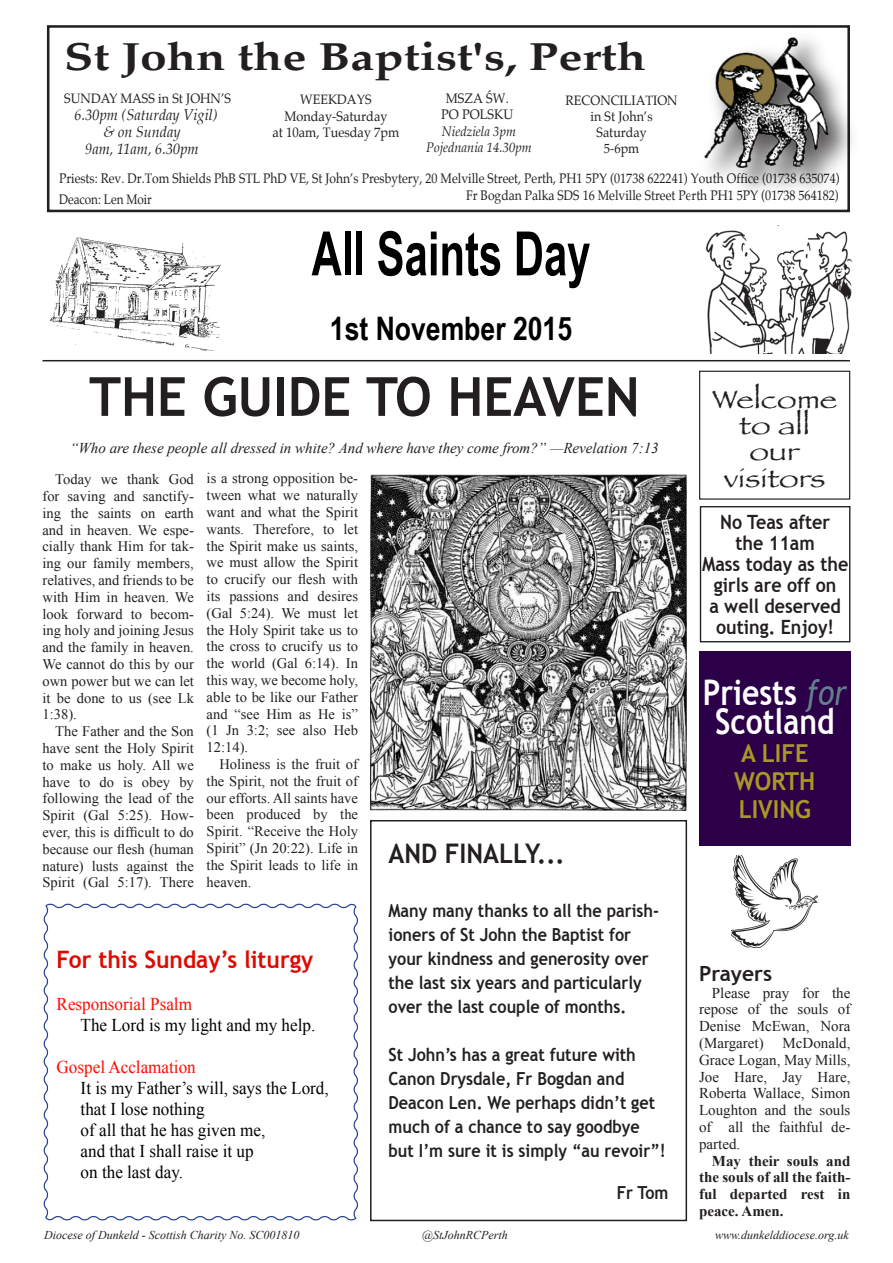
<style>
.page{position:relative;width:893px;height:1263px;background:#fff}
.page>*{position:absolute;margin:0;border:0;box-sizing:border-box;transform-origin:0 0}
.t1{font:700 61.2px "Arial Narrow";color:#000;scale:.83 1}
.t2{font:700 54px "Trebuchet MS";color:#231f20}
.t3{font:700 38.85px "Palatino";color:#231f20;scale:1.23 1}
.t4{font:700 35.4px/28.3px "Trebuchet MS";color:#fff;text-align:center;scale:.85 1}
.t5{font:700 32.4px "Arial Narrow";color:#000}
.t6{font:700 27px "Trebuchet MS";color:#231f20;scale:.93 1}
.t7{font:26.25px "Papyrus";color:#231f20;scale:1.25 1}
.t8{font:700 24.75px/28.3px "Trebuchet MS";color:#a99827;scale:.95 1}
.t9{font:700 24px "Trebuchet MS";color:#df0900;scale:.95 1}
.t10{font:700 21px "Trebuchet MS";color:#231f20}
.t11{font:700 19.65px/21px "Trebuchet MS";color:#231f20;text-align:center;scale:.91 1}
.t12{font:700 18px/24px "Trebuchet MS";color:#231f20;scale:.9 1}
.t13{font:18px "Times New Roman";color:#000;scale:.95 1}
.t14{font:18px "Times New Roman";color:#ff0a00;scale:.95 1}
.t15{font:italic 15.3px/16.8px "Palatino";color:#231f20;text-align:center;scale:.94 1}
.Bulletin{font:15px/16.8px "Times New Roman";color:#231f20;text-align:justify}
.t16{font:italic 15px "Times New Roman";color:#231f20}
.Bulletin-2{font:700 15px/16.8px "Times New Roman";color:#231f20;text-align:justify}
.Bulletin-3{font:14.55px/16.8px "Times New Roman";color:#231f20;text-align:justify}
.t17{font:13.65px/16.4px "Palatino";color:#231f20;text-align:right;scale:.89 1}
.t18{font:italic 13.65px/16.4px "Palatino";color:#231f20;text-align:center;scale:.94 1}
.t19{font:13.65px/16.4px "Palatino";color:#231f20;text-align:center;scale:.94 1}
.t20{font:13.65px "Palatino";color:#231f20;scale:.86 1}
.t21{font:13.35px/16px "Palatino";color:#231f20;text-align:center;scale:.94 1}
.t22{font:italic 12px "Times New Roman";color:#231f20}
.s1{font-style:normal}
.s2{font-weight:400;font-style:italic;color:#637f8b}
</style>
<div class="page">
<img style="left:705px;top:225px;width:147px;height:129px">
<img style="left:49px;top:237px;width:172px;height:113px">
<img style="left:731px;top:856px;width:87px;height:91px">
<div style="left:699px;top:371px;width:151px;height:129px;border:1px solid #231f20"></div>
<svg style="left:43px;top:903px;width:315px;height:318px"></svg>
<hr style="left:43px;top:360px;width:807px;height:1px;background:#231f20">
<div style="left:699px;top:651px;width:151px;height:195px;background:#2c0048"></div>
<div style="left:47px;top:25px;width:803px;height:187px;border:3px solid #231f20"></div>
<img style="left:691px;top:25px;width:161px;height:181px">
<img style="left:703px;top:37px;width:125px;height:132px">
<div style="left:700px;top:506px;width:150px;height:136px;border:1px solid #231f20"></div>
<img style="left:370px;top:474px;width:316px;height:337px">
<div style="left:370px;top:820px;width:317px;height:401px;border:2px solid #231f20"></div>
<p class="t3" style="left:64px;top:24px;width:475px">St John the Baptist's, Perth</p>
<p class="t21" style="left:300px;top:92px;width:77px">WEEKDAYS</p>
<p class="t19" style="left:272px;top:108px;width:137px">Monday-Saturday<br>at 10am, Tuesday 7pm</p>
<p class="t18" style="left:426px;top:90px;width:114px"><span class="s1">MSZA ŚW.<br>PO POLSKU<br></span>Niedziela 3pm<br>Pojednania 14.30pm</p>
<p class="t17" style="left:59px;top:170px;width:879px">Priests: Rev. Dr.Tom Shields PhB STL PhD VE, St John’s Presbytery, 20 Melville Street, Perth, PH1 5PY (01738 622241) Youth Office (01738 635074)<br>Fr Bogdan Palka SDS 16 Melville Street Perth PH1 5PY (01738 564182)</p>
<p class="t21" style="left:64px;top:91px;width:179px">SUNDAY MASS in St JOHN’S</p>
<p class="t21" style="left:566px;top:92px;width:121px">RECONCILIATION in St John’s<br>Saturday<br>5-6pm</p>
<p class="t15" style="left:75px;top:107px;width:154px">6.30pm (Saturday Vigil) &amp; on Sunday<br>9am, 11am, 6.30pm</p>
<p class="t20" style="left:59px;top:188px;width:109px">Deacon: Len Moir</p>
<p class="t1" style="left:312px;top:207px;width:338px">All Saints Day</p>
<p class="t5" style="left:330px;top:304px;width:244px">1st November 2015</p>
<p class="t2" style="left:89px;top:363px;width:552px">THE GUIDE TO HEAVEN</p>
<p class="t16" style="left:70px;top:437px;width:590px">“Who are these people all dressed in white? And where have they come from?” —Revelation 7:13</p>
<p class="t7" style="left:712px;top:384px;width:102px">Welcome</p>
<p class="t7" style="left:739px;top:410px;width:58px">to all</p>
<p class="t7" style="left:749px;top:436px;width:42px">our</p>
<p class="Bulletin-3" style="left:55px;top:471px;width:140px">Today we thank God</p>
<p class="t7" style="left:724px;top:462px;width:83px">visitors</p>
<p class="Bulletin-3" style="left:43px;top:487px;width:153px">for saving and sanctify&shy;ing the saints on earth and in heaven. We espe&shy;cially thank Him for tak&shy;ing our family members, relatives, and friends to be with Him in heaven. We look forward to becom&shy;ing holy and joining Jesus and the family in heaven.<br>We cannot do this by our own power but we can let it be done to us (see Lk 1:38).</p>
<p class="Bulletin-3" style="left:43px;top:723px;width:153px;text-indent:13px">The Father and the Son have sent the Holy Spirit to make us holy. All we have to do is obey by following the lead of the Spirit (Gal 5:25). How&shy;ever, this is difficult to do because our flesh (human nature) lusts against the Spirit (Gal 5:17). There</p>
<p class="Bulletin-3" style="left:207px;top:470px;width:153px">is a strong opposition be&shy;tween what we naturally want and what the Spirit wants. Therefore, to let the Spirit make us saints, we must allow the Spirit to crucify our flesh with its passions and desires (Gal 5:24). We must let the Holy Spirit take us to the cross to crucify us to the world (Gal 6:14). In this way, we become holy, able to be like our Father and “see Him as He is” (1 Jn 3:2; see also Heb 12:14).</p>
<p class="Bulletin-3" style="left:207px;top:755px;width:153px;text-indent:13px">Holiness is the fruit of the Spirit, not the fruit of our efforts. All saints have been produced by the Spirit. “Receive the Holy Spirit” (Jn 20:22). Life in the Spirit leads to life in heaven.</p>
<p class="t11" style="left:720px;top:511px;width:123px">No Teas after</p>
<p class="t11" style="left:735px;top:532px;width:89px">the 11am</p>
<p class="t11" style="left:702px;top:553px;width:162px">Mass today as the girls are off on<br>a well deserved outing. Enjoy!</p>
<p class="t4" style="left:703px;top:678px;width:171px">Priests <span class="s2">for<br></span>Scotland</p>
<p class="t8" style="left:734px;top:739px;width:87px">A LIFE<br>WORTH</p>
<p class="t8" style="left:739px;top:795px;width:77px">LIVING</p>
<p class="t6" style="left:389px;top:836px;width:191px">AND FINALLY...</p>
<p class="t12" style="left:389px;top:898px;width:302px">Many many thanks to all the parish&shy;ioners of St John the Baptist for your kindness and generosity over the last six years and particularly over the last couple of months.</p>
<p class="t12" style="left:389px;top:1042px;width:309px">St John’s has a great future with<br>Canon Drysdale, Fr Bogdan and<br>Deacon Len. We perhaps didn’t get much of a chance to say goodbye but I’m sure it is simply “au revoir”!</p>
<p class="t12" style="left:617px;top:1180px;width:59px">Fr Tom</p>
<p class="t9" style="left:57px;top:944px;width:272px">For this Sunday’s liturgy</p>
<p class="t14" style="left:57px;top:992px;width:144px">Responsorial Psalm</p>
<p class="t13" style="left:81px;top:1013px;width:248px">The Lord is my light and my help.</p>
<p class="t14" style="left:57px;top:1055px;width:148px">Gospel Acclamation</p>
<p class="t13" style="left:81px;top:1076px;width:263px">It is my Father’s will, says the Lord,</p>
<p class="t13" style="left:81px;top:1097px;width:132px">that I lose nothing</p>
<p class="t13" style="left:81px;top:1118px;width:196px">of all that he has given me,</p>
<p class="t13" style="left:81px;top:1139px;width:183px">and that I shall raise it up</p>
<p class="t13" style="left:81px;top:1160px;width:109px">on the last day.</p>
<p class="t10" style="left:699px;top:960px;width:75px">Prayers</p>
<p class="Bulletin" style="left:699px;top:984px;width:153px;text-indent:13px">Please pray for the repose of the souls of Denise McEwan, Nora (Margaret)</p>
<p class="Bulletin" style="left:699px;top:1034px;width:153px;text-indent:83px">McDonald, Grace Logan, May Mills, Joe Hare, Jay Hare, Roberta Wallace, Simon Loughton and the souls of all the faithful de&shy;parted.</p>
<p class="Bulletin-2" style="left:699px;top:1152px;width:153px;text-indent:13px">May their souls and the souls of all the faith&shy;ful departed rest in peace. Amen.</p>
<p class="t22" style="left:44px;top:1226px;width:257px">Diocese of Dunkeld - Scottish Charity No. SC001810</p>
<p class="t22" style="left:422px;top:1226px;width:87px">@StJohnRCPerth</p>
<p class="t22" style="left:715px;top:1226px;width:135px">www.dunkelddiocese.org.uk</p>
</div>
